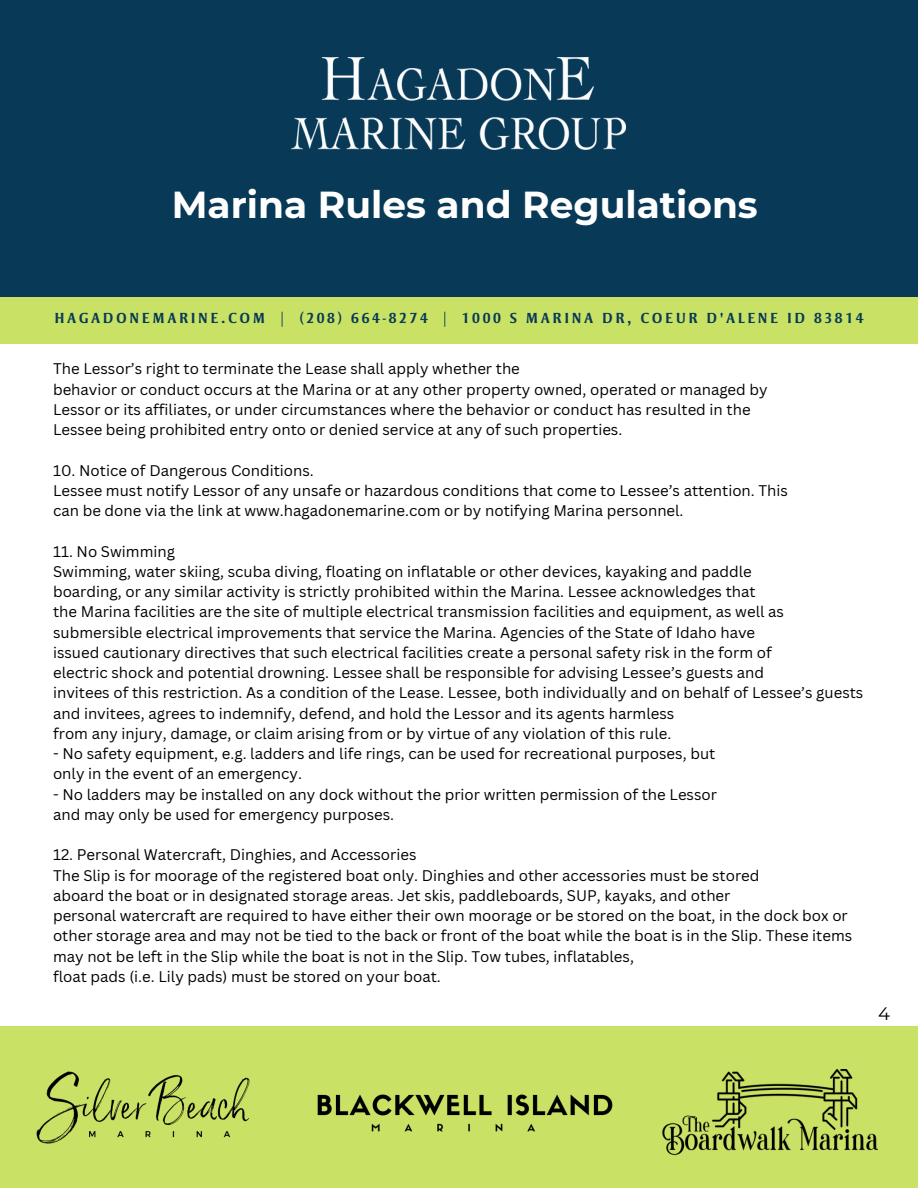
<style>
.page{position:relative;width:918px;height:1188px;background:#fff}
.page>*{position:absolute;margin:0;border:0;box-sizing:border-box;transform-origin:0 0}
.t1{font:700 37.5px "Montserrat";color:#fff}
.t2{font:18px "Montserrat";color:#000}
.t3{font:15px/20.2px "Canva Sans";color:#000}
.t4{font:700 15px "Strayhorn MT Std";letter-spacing:.17em;color:#083a57}
</style>
<div class="page">
<div style="left:0;top:0;width:918px;height:328px;background:#083a57"></div>
<div style="left:0;top:297px;width:918px;height:46px;background:#c9e265"></div>
<img style="left:292px;top:58px;width:334px;height:92px">
<div style="left:0;top:1027px;width:918px;height:161px;background:#c9e265"></div>
<img style="left:36px;top:1071px;width:214px;height:73px">
<img style="left:662px;top:1070px;width:215px;height:86px">
<img style="left:317px;top:1094px;width:296px;height:38px">
<p class="t1" style="left:172px;top:182px;width:588px">Marina Rules and Regulations</p>
<p class="t4" style="left:54px;top:312px;width:811px">HAGADONEMARINE.COM | (208) 664-8274 | 1000 S MARINA DR, COEUR D'ALENE ID 83814</p>
<p class="t3" style="left:53px;top:359px;width:468px">The Lessor’s right to terminate the Lease shall apply whether the</p>
<p class="t3" style="left:53px;top:379px;width:716px">behavior or conduct occurs at the Marina or at any other property owned, operated or managed by</p>
<p class="t3" style="left:53px;top:399px;width:699px">Lessor or its affiliates, or under circumstances where the behavior or conduct has resulted in the</p>
<p class="t3" style="left:53px;top:419px;width:571px">Lessee being prohibited entry onto or denied service at any of such properties.</p>
<p class="t3" style="left:53px;top:460px;width:262px">10. Notice of Dangerous Conditions.</p>
<p class="t3" style="left:53px;top:480px;width:737px">Lessee must notify Lessor of any unsafe or hazardous conditions that come to Lessee’s attention. This</p>
<p class="t3" style="left:53px;top:500px;width:632px">can be done via the link at www.hagadonemarine.com or by notifying Marina personnel.</p>
<p class="t3" style="left:53px;top:541px;width:123px">11. No Swimming</p>
<p class="t3" style="left:53px;top:561px;width:700px">Swimming, water skiing, scuba diving, floating on inflatable or other devices, kayaking and paddle</p>
<p class="t3" style="left:53px;top:581px;width:704px">boarding, or any similar activity is strictly prohibited within the Marina. Lessee acknowledges that</p>
<p class="t3" style="left:53px;top:602px;width:732px">the Marina facilities are the site of multiple electrical transmission facilities and equipment, as well as</p>
<p class="t3" style="left:53px;top:622px;width:704px">submersible electrical improvements that service the Marina. Agencies of the State of Idaho have</p>
<p class="t3" style="left:53px;top:642px;width:720px">issued cautionary directives that such electrical facilities create a personal safety risk in the form of</p>
<p class="t3" style="left:53px;top:662px;width:713px">electric shock and potential drowning. Lessee shall be responsible for advising Lessee’s guests and</p>
<p class="t3" style="left:53px;top:683px;width:812px">invitees of this restriction. As a condition of the Lease. Lessee, both individually and on behalf of Lessee’s guests and invitees, agrees to indemnify, defend, and hold the Lessor and its agents harmless</p>
<p class="t3" style="left:53px;top:723px;width:620px">from any injury, damage, or claim arising from or by virtue of any violation of this rule.</p>
<p class="t3" style="left:53px;top:743px;width:664px">- No safety equipment, e.g. ladders and life rings, can be used for recreational purposes, but</p>
<p class="t3" style="left:53px;top:764px;width:250px">only in the event of an emergency.</p>
<p class="t3" style="left:53px;top:784px;width:666px">- No ladders may be installed on any dock without the prior written permission of the Lessor</p>
<p class="t3" style="left:53px;top:804px;width:343px">and may only be used for emergency purposes.</p>
<p class="t3" style="left:53px;top:845px;width:365px">12. Personal Watercraft, Dinghies, and Accessories</p>
<p class="t3" style="left:53px;top:865px;width:708px">The Slip is for moorage of the registered boat only. Dinghies and other accessories must be stored</p>
<p class="t3" style="left:53px;top:885px;width:679px">aboard the boat or in designated storage areas. Jet skis, paddleboards, SUP, kayaks, and other</p>
<p class="t3" style="left:53px;top:905px;width:801px">personal watercraft are required to have either their own moorage or be stored on the boat, in the dock box or other storage area and may not be tied to the back or front of the boat while the boat is in the Slip. These items may not be left in the Slip while the boat is not in the Slip. Tow tubes, inflatables,</p>
<p class="t3" style="left:53px;top:966px;width:389px">float pads (i.e. Lily pads) must be stored on your boat.</p>
<p class="t2" style="left:878px;top:1003px;width:13px">4</p>
</div>
